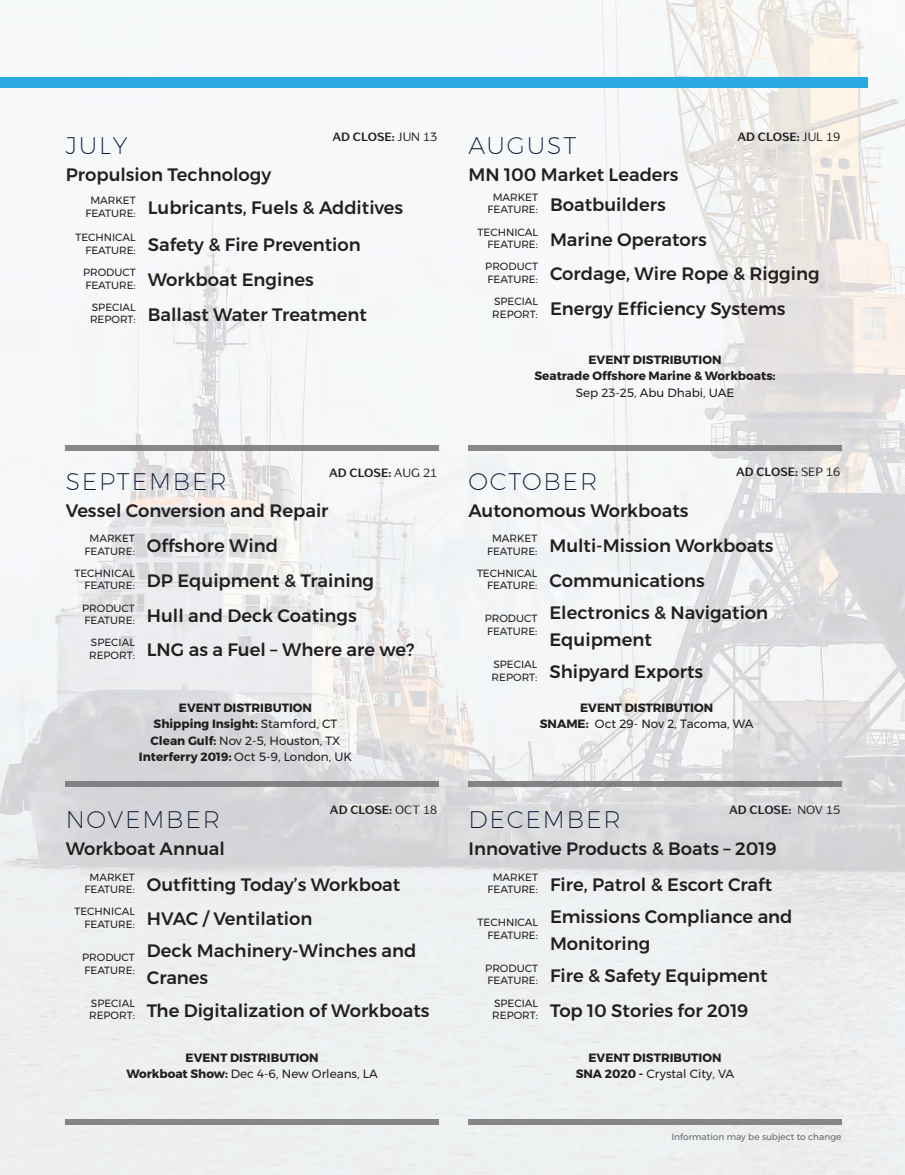
<style>
.page{position:relative;width:905px;height:1175px;background:#fff}
.page>*{position:absolute;margin:0;border:0;box-sizing:border-box;transform-origin:0 0}
.t1{font:200 24px "Montserrat";letter-spacing:.075em;color:#081633}
.t2{font:500 18px/27px "Montserrat";color:#231f20}
.t3{font:700 12px/16.5px "Montserrat";color:#231f20;text-align:center}
.t4{font:700 12px "Kontrapunkt Miki";color:#231f20}
.t5{font:10.5px/12.6px "Montserrat";color:#231f20}
.t6{font:9px "Montserrat";color:#636769}
.s1{font-weight:400}
</style>
<div class="page">
<img style="left:0;top:0;width:904px;height:1174px">
<div style="left:0;top:78px;width:867px;height:10px;background:#29abe2"></div>
<div style="left:66px;top:445px;width:372px;height:5px;background:#878889"></div>
<div style="left:468px;top:445px;width:373px;height:5px;background:#888889"></div>
<div style="left:66px;top:781px;width:372px;height:5px;background:#818283"></div>
<div style="left:468px;top:781px;width:373px;height:5px;background:#838384"></div>
<div style="left:66px;top:1119px;width:372px;height:5px;background:#868687"></div>
<div style="left:468px;top:1119px;width:373px;height:5px;background:#868687"></div>
<p class="t1" style="left:66px;top:132px;width:63px">JULY</p>
<p class="t2" style="left:66px;top:163px;width:207px">Propulsion Technology</p>
<p class="t4" style="left:332px;top:132px;width:106px">AD CLOSE: <span class="s1">JUN 13</span></p>
<p class="t4" style="left:737px;top:132px;width:104px">AD CLOSE: <span class="s1">JUL 19</span></p>
<p class="t1" style="left:468px;top:132px;width:109px">AUGUST</p>
<p class="t2" style="left:468px;top:163px;width:211px">MN 100 Market Leaders</p>
<p class="t5" style="left:90px;top:194px;width:47px">MARKET</p>
<p class="t2" style="left:85px;top:195px;width:319px"><sub>FEATURE:</sub> Lubricants, Fuels &amp; Additives</p>
<p class="t5" style="left:75px;top:231px;width:62px">TECHNICAL</p>
<p class="t2" style="left:85px;top:233px;width:277px"><sub>FEATURE:</sub> Safety &amp; Fire Prevention</p>
<p class="t5" style="left:83px;top:266px;width:54px">PRODUCT</p>
<p class="t2" style="left:85px;top:267px;width:230px"><sub>FEATURE:</sub> Workboat Engines</p>
<p class="t5" style="left:92px;top:301px;width:45px">SPECIAL</p>
<p class="t2" style="left:90px;top:302px;width:278px"><sub>REPORT:</sub> Ballast Water Treatment</p>
<p class="t4" style="left:329px;top:468px;width:109px">AD CLOSE: <span class="s1">AUG 21</span></p>
<p class="t1" style="left:66px;top:467px;width:162px">SEPTEMBER</p>
<p class="t2" style="left:66px;top:498px;width:264px">Vessel Conversion and Repair</p>
<p class="t5" style="left:89px;top:532px;width:47px">MARKET</p>
<p class="t2" style="left:84px;top:533px;width:195px"><sub>FEATURE:</sub> Offshore Wind</p>
<p class="t5" style="left:74px;top:567px;width:62px">TECHNICAL</p>
<p class="t2" style="left:84px;top:568px;width:291px"><sub>FEATURE:</sub> DP Equipment &amp; Training</p>
<p class="t5" style="left:82px;top:601px;width:54px">PRODUCT</p>
<p class="t2" style="left:84px;top:603px;width:274px"><sub>FEATURE:</sub> Hull and Deck Coatings</p>
<p class="t5" style="left:91px;top:636px;width:45px">SPECIAL</p>
<p class="t2" style="left:89px;top:637px;width:326px"><sub>REPORT:</sub> LNG as a Fuel – Where are we?</p>
<p class="t3" style="left:139px;top:700px;width:215px">EVENT DISTRIBUTION<br>Shipping Insight: <span class="s1">Stamford, CT<br></span>Clean Gulf: <span class="s1">Nov 2-5, Houston, TX<br></span>Interferry 2019: <span class="s1">Oct 5-9, London, UK</span></p>
<p class="t5" style="left:492px;top:191px;width:47px">MARKET</p>
<p class="t2" style="left:487px;top:192px;width:180px"><sub>FEATURE:</sub> Boatbuilders</p>
<p class="t5" style="left:477px;top:226px;width:62px">TECHNICAL</p>
<p class="t2" style="left:487px;top:227px;width:221px"><sub>FEATURE:</sub> Marine Operators</p>
<p class="t5" style="left:485px;top:260px;width:54px">PRODUCT</p>
<p class="t2" style="left:487px;top:262px;width:333px"><sub>FEATURE:</sub> Cordage, Wire Rope &amp; Rigging</p>
<p class="t5" style="left:494px;top:295px;width:45px">SPECIAL</p>
<p class="t2" style="left:492px;top:296px;width:295px"><sub>REPORT:</sub> Energy Efficiency Systems</p>
<p class="t3" style="left:534px;top:352px;width:242px">EVENT DISTRIBUTION<br>Seatrade Offshore Marine &amp; Workboats:<br><span class="s1">Sep 23-25, Abu Dhabi, UAE</span></p>
<p class="t1" style="left:468px;top:467px;width:130px">OCTOBER</p>
<p class="t2" style="left:468px;top:498px;width:221px">Autonomous Workboats</p>
<p class="t4" style="left:736px;top:467px;width:105px">AD CLOSE: <span class="s1">SEP 16</span></p>
<p class="t5" style="left:492px;top:532px;width:47px">MARKET</p>
<p class="t2" style="left:487px;top:533px;width:288px"><sub>FEATURE:</sub> Multi-Mission Workboats</p>
<p class="t5" style="left:477px;top:567px;width:62px">TECHNICAL</p>
<p class="t2" style="left:487px;top:568px;width:219px"><sub>FEATURE:</sub> Communications</p>
<p class="t5" style="left:484px;top:612px;width:54px">PRODUCT<br>FEATURE:</p>
<p class="t2" style="left:549px;top:600px;width:220px">Electronics &amp; Navigation<br>Equipment</p>
<p class="t5" style="left:493px;top:658px;width:45px">SPECIAL</p>
<p class="t2" style="left:491px;top:659px;width:213px"><sub>REPORT:</sub> Shipyard Exports</p>
<p class="t3" style="left:540px;top:700px;width:215px">EVENT DISTRIBUTION<br>SNAME: <span class="s1">Oct 29- Nov 2, Tacoma, WA</span></p>
<p class="t1" style="left:66px;top:805px;width:156px">NOVEMBER</p>
<p class="t2" style="left:66px;top:836px;width:161px">Workboat Annual</p>
<p class="t4" style="left:330px;top:806px;width:109px">AD CLOSE: <span class="s1">OCT 18</span></p>
<p class="t4" style="left:729px;top:806px;width:112px">AD CLOSE: <span class="s1">NOV 15</span></p>
<p class="t1" style="left:468px;top:805px;width:154px">DECEMBER</p>
<p class="t2" style="left:468px;top:836px;width:310px">Innovative Products &amp; Boats – 2019</p>
<p class="t5" style="left:89px;top:870px;width:47px">MARKET</p>
<p class="t2" style="left:84px;top:872px;width:317px"><sub>FEATURE:</sub> Outfitting Today’s Workboat</p>
<p class="t5" style="left:74px;top:905px;width:62px">TECHNICAL</p>
<p class="t2" style="left:84px;top:906px;width:229px"><sub>FEATURE:</sub> HVAC / Ventilation</p>
<p class="t5" style="left:82px;top:951px;width:54px">PRODUCT<br>FEATURE:</p>
<p class="t2" style="left:147px;top:938px;width:271px">Deck Machinery-Winches and<br>Cranes</p>
<p class="t5" style="left:91px;top:996px;width:45px">SPECIAL</p>
<p class="t2" style="left:89px;top:998px;width:342px"><sub>REPORT:</sub> The Digitalization of Workboats</p>
<p class="t3" style="left:126px;top:1050px;width:253px">EVENT DISTRIBUTION<br>Workboat Show: <span class="s1">Dec 4-6, New Orleans, LA</span></p>
<p class="t5" style="left:492px;top:870px;width:47px">MARKET</p>
<p class="t2" style="left:487px;top:872px;width:286px"><sub>FEATURE:</sub> Fire, Patrol &amp; Escort Craft</p>
<p class="t5" style="left:477px;top:916px;width:62px;text-align:right">TECHNICAL<br>FEATURE:</p>
<p class="t2" style="left:550px;top:904px;width:244px">Emissions Compliance and<br>Monitoring</p>
<p class="t5" style="left:485px;top:962px;width:54px">PRODUCT</p>
<p class="t2" style="left:487px;top:963px;width:281px"><sub>FEATURE:</sub> Fire &amp; Safety Equipment</p>
<p class="t5" style="left:494px;top:996px;width:45px">SPECIAL</p>
<p class="t2" style="left:492px;top:998px;width:258px"><sub>REPORT:</sub> Top 10 Stories for 2019</p>
<p class="t3" style="left:575px;top:1050px;width:160px">EVENT DISTRIBUTION<br>SNA 2020 - <span class="s1">Crystal City, VA</span></p>
<p class="t6" style="left:671px;top:1131px;width:171px">Information may be subject to change</p>
</div>
